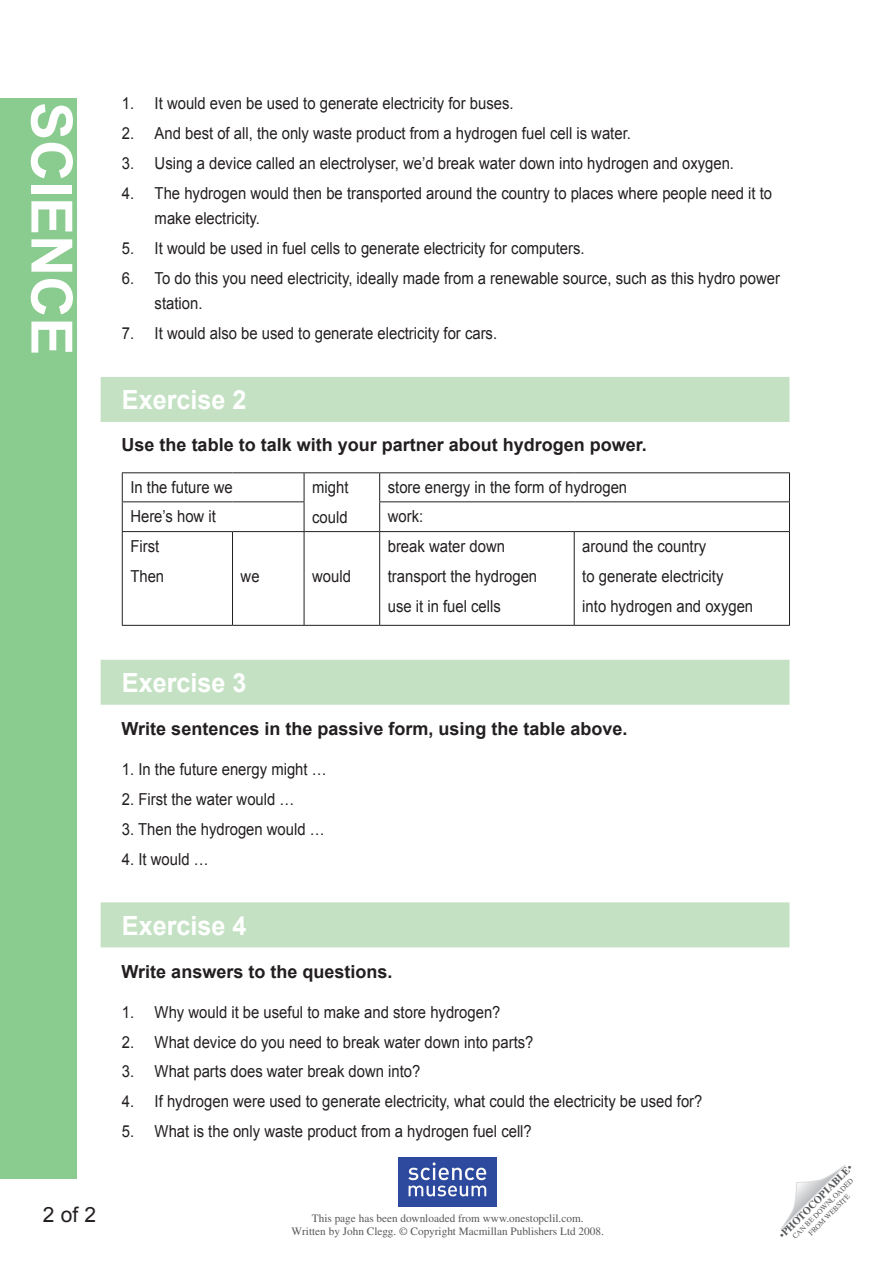
<style>
.page{position:relative;width:893px;height:1263px;background:#fff}
.page>*{position:absolute;margin:0;border:0;box-sizing:border-box;transform-origin:0 0}
.SidePanalText{font:700 57px "Arial";color:#fff}
.Exercise_heading{font:700 26.4px "Arial";color:#fff;scale:.95 1}
.folio{font:21px "Arial";color:#231f20}
.exercise_rubric{font:700 18px "Arial";color:#231f20}
.Wksht_body_text{font:16.5px/25.5px "Arial";color:#231f20;scale:.9 1}
.t1{font:11.25px "Times LT Std";color:#57585a}
.t2{font:700 10.5px "Times LT Std";color:#57585a}
.t3{font:7.5px "Times LT Std";color:#57585a}
.s1{font-weight:400}
</style>
<div class="page">
<img style="left:398px;top:1157px;width:99px;height:49px">
<svg style="left:780px;top:1165px;width:65px;height:65px"></svg>
<div style="left:1px;top:98px;width:76px;height:1081px;background:#8acb8f"></div>
<div style="left:101px;top:377px;width:688px;height:45px;background:#c4e2c3"></div>
<div style="left:101px;top:660px;width:688px;height:45px;background:#c4e2c3"></div>
<div style="left:101px;top:902px;width:688px;height:45px;background:#c4e2c3"></div>
<hr style="left:122px;top:472px;width:110px;height:1px;background:#231f20">
<hr style="left:232px;top:472px;width:72px;height:1px;background:#231f20">
<hr style="left:304px;top:472px;width:76px;height:1px;background:#231f20">
<hr style="left:380px;top:472px;width:194px;height:1px;background:#231f20">
<hr style="left:574px;top:472px;width:216px;height:1px;background:#231f20">
<hr style="left:122px;top:501px;width:110px;height:1px;background:#231f20">
<svg style="left:122px;top:473px;width:1px;height:58px"></svg>
<hr style="left:232px;top:501px;width:72px;height:1px;background:#231f20">
<svg style="left:304px;top:473px;width:1px;height:58px"></svg>
<hr style="left:379px;top:501px;width:195px;height:1px;background:#231f20">
<svg style="left:379px;top:473px;width:1px;height:58px"></svg>
<hr style="left:574px;top:501px;width:216px;height:1px;background:#231f20">
<svg style="left:789px;top:473px;width:1px;height:58px"></svg>
<hr style="left:122px;top:531px;width:110px;height:1px;background:#231f20">
<hr style="left:122px;top:532px;width:1px;height:93px;background:#231f20">
<hr style="left:232px;top:531px;width:72px;height:1px;background:#231f20">
<hr style="left:232px;top:532px;width:1px;height:93px;background:#231f20">
<hr style="left:304px;top:531px;width:76px;height:1px;background:#231f20">
<hr style="left:304px;top:532px;width:1px;height:93px;background:#231f20">
<hr style="left:380px;top:531px;width:194px;height:1px;background:#231f20">
<hr style="left:379px;top:532px;width:1px;height:93px;background:#231f20">
<hr style="left:574px;top:531px;width:216px;height:1px;background:#231f20">
<hr style="left:574px;top:532px;width:1px;height:93px;background:#231f20">
<hr style="left:789px;top:532px;width:1px;height:93px;background:#231f20">
<hr style="left:122px;top:625px;width:110px;height:1px;background:#231f20">
<hr style="left:232px;top:625px;width:72px;height:1px;background:#231f20">
<hr style="left:304px;top:625px;width:76px;height:1px;background:#231f20">
<hr style="left:380px;top:625px;width:194px;height:1px;background:#231f20">
<hr style="left:574px;top:625px;width:216px;height:1px;background:#231f20">
<p class="SidePanalText" style="left:89px;top:102px;width:255px;rotate:90deg">science</p>
<p class="Wksht_body_text" style="left:122px;top:91px;width:437px">1. It would even be used to generate electricity for buses.</p>
<p class="Wksht_body_text" style="left:122px;top:121px;width:567px">2. And best of all, the only waste product from a hydrogen fuel cell is water.</p>
<p class="Wksht_body_text" style="left:122px;top:151px;width:682px">3. Using a device called an electrolyser, we’d break water down into hydrogen and oxygen.</p>
<p class="Wksht_body_text" style="left:155px;top:180px;width:688px;text-indent:-33px">4. The hydrogen would then be transported around the country to places where people need it to make electricity.</p>
<p class="Wksht_body_text" style="left:122px;top:236px;width:516px">5. It would be used in fuel cells to generate electricity for computers.</p>
<p class="Wksht_body_text" style="left:155px;top:265px;width:697px;text-indent:-33px">6. To do this you need electricity, ideally made from a renewable source, such as this hydro power station.</p>
<p class="Wksht_body_text" style="left:122px;top:321px;width:418px">7. It would also be used to generate electricity for cars.</p>
<p class="Exercise_heading" style="left:122px;top:382px;width:133px">Exercise 2</p>
<p class="exercise_rubric" style="left:122px;top:433px;width:527px">Use the table to talk with your partner about hydrogen power.</p>
<p class="Wksht_body_text" style="left:130px;top:475px;width:115px">In the future we</p>
<p class="Wksht_body_text" style="left:312px;top:475px;width:42px">might</p>
<p class="Wksht_body_text" style="left:312px;top:505px;width:41px">could</p>
<p class="Wksht_body_text" style="left:388px;top:475px;width:267px">store energy in the form of hydrogen</p>
<p class="Wksht_body_text" style="left:130px;top:504px;width:97px">Here’s how it</p>
<p class="Wksht_body_text" style="left:388px;top:504px;width:41px">work:</p>
<p class="Wksht_body_text" style="left:130px;top:534px;width:34px">First</p>
<p class="Wksht_body_text" style="left:130px;top:563px;width:39px">Then</p>
<p class="Wksht_body_text" style="left:241px;top:563px;width:23px">we</p>
<p class="Wksht_body_text" style="left:312px;top:563px;width:45px">would</p>
<p class="Wksht_body_text" style="left:388px;top:534px;width:132px">break water down</p>
<p class="Wksht_body_text" style="left:388px;top:563px;width:168px">transport the hydrogen</p>
<p class="Wksht_body_text" style="left:388px;top:593px;width:127px">use it in fuel cells</p>
<p class="Wksht_body_text" style="left:582px;top:534px;width:139px">around the country</p>
<p class="Wksht_body_text" style="left:582px;top:563px;width:158px">to generate electricity</p>
<p class="Wksht_body_text" style="left:582px;top:593px;width:191px">into hydrogen and oxygen</p>
<p class="Exercise_heading" style="left:122px;top:665px;width:133px">Exercise 3</p>
<p class="exercise_rubric" style="left:122px;top:717px;width:507px">Write sentences in the passive form, using the table above.</p>
<p class="Wksht_body_text" style="left:122px;top:757px;width:229px">1. In the future energy might …</p>
<p class="Wksht_body_text" style="left:122px;top:787px;width:193px">2. First the water would …</p>
<p class="Wksht_body_text" style="left:122px;top:816px;width:227px">3. Then the hydrogen would …</p>
<p class="Wksht_body_text" style="left:122px;top:846px;width:98px">4. It would …</p>
<p class="folio" style="left:43px;top:1201px;width:55px">2 of 2</p>
<p class="Exercise_heading" style="left:122px;top:908px;width:133px">Exercise 4</p>
<p class="exercise_rubric" style="left:122px;top:959px;width:272px">Write answers to the questions.</p>
<p class="Wksht_body_text" style="left:122px;top:999px;width:422px">1. Why would it be useful to make and store hydrogen?</p>
<p class="Wksht_body_text" style="left:122px;top:1029px;width:459px">2. What device do you need to break water down into parts?</p>
<p class="Wksht_body_text" style="left:122px;top:1059px;width:333px">3. What parts does water break down into?</p>
<p class="Wksht_body_text" style="left:122px;top:1089px;width:647px">4. If hydrogen were used to generate electricity, what could the electricity be used for?</p>
<p class="Wksht_body_text" style="left:122px;top:1118px;width:457px">5. What is the only waste product from a hydrogen fuel cell?</p>
<p class="t1" style="left:312px;top:1211px;width:273px">This page has been downloaded from www.onestopclil.com.</p>
<p class="t1" style="left:292px;top:1225px;width:314px">Written by John Clegg. © Copyright Macmillan Publishers Ltd 2008.</p>
<p class="t2" style="left:776px;top:1232px;width:101px;rotate:-45deg"><span class="s1">•</span>PHOTOCOPIABLE<span class="s1">•</span></p>
<p class="t3" style="left:791px;top:1235px;width:84px;rotate:-45deg">CAN BE DOWNLOADED</p>
<p class="t3" style="left:807px;top:1231px;width:57px;rotate:-45deg">FROM WEBSITE</p>
</div>
